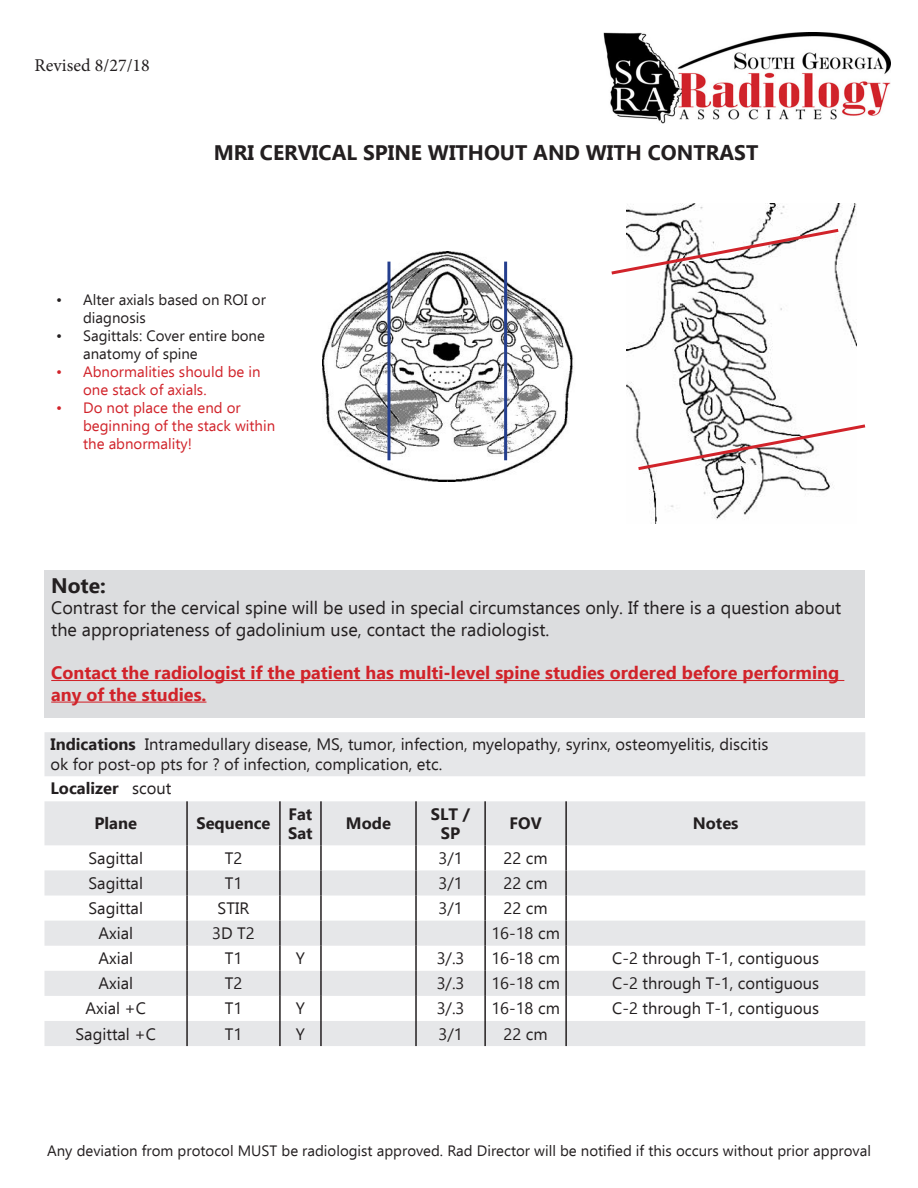
<style>
.page{position:relative;width:918px;height:1188px;background:#fff}
.page>*{position:absolute;margin:0;border:0;box-sizing:border-box;transform-origin:0 0}
.t1{font:700 21px "Ebrima";color:#231f20}
.t2{font:18px/21.6px "Ebrima";color:#231f20}
.t3{font:700 18px/21.6px "Ebrima";color:#d1232a}
.t4{font:18px "Minion Pro";letter-spacing:.005em;color:#231f20}
.t5{font:16.5px "Ebrima";color:#231f20}
.t6{font:700 16.5px/19.8px "Ebrima";color:#231f20}
.t7{font:15px/18px "Ebrima";color:#231f20}
.t8{font:15px/18px "Ebrima";color:#d1232a}
.s1{font-weight:700}
.s2{font-weight:400}
</style>
<div class="page">
<img style="left:603px;top:32px;width:288px;height:91px">
<svg style="left:44px;top:732px;width:821px;height:314px;fill:#e6e7e9"></svg>
<hr style="left:186px;top:801px;width:2px;height:44px;background:#231f20">
<hr style="left:279px;top:801px;width:2px;height:44px;background:#231f20">
<hr style="left:320px;top:801px;width:2px;height:44px;background:#231f20">
<hr style="left:415px;top:801px;width:2px;height:44px;background:#231f20">
<hr style="left:484px;top:801px;width:2px;height:44px;background:#231f20">
<hr style="left:565px;top:801px;width:2px;height:44px;background:#231f20">
<hr style="left:186px;top:845px;width:2px;height:25px;background:#231f20">
<hr style="left:279px;top:845px;width:2px;height:25px;background:#231f20">
<hr style="left:320px;top:845px;width:2px;height:25px;background:#231f20">
<hr style="left:415px;top:845px;width:2px;height:25px;background:#231f20">
<hr style="left:484px;top:845px;width:2px;height:25px;background:#231f20">
<hr style="left:565px;top:845px;width:2px;height:25px;background:#231f20">
<hr style="left:186px;top:870px;width:2px;height:26px;background:#231f20">
<hr style="left:279px;top:870px;width:2px;height:26px;background:#231f20">
<hr style="left:320px;top:870px;width:2px;height:26px;background:#231f20">
<hr style="left:415px;top:870px;width:2px;height:26px;background:#231f20">
<hr style="left:484px;top:870px;width:2px;height:26px;background:#231f20">
<hr style="left:565px;top:870px;width:2px;height:26px;background:#231f20">
<hr style="left:186px;top:896px;width:2px;height:25px;background:#231f20">
<hr style="left:279px;top:896px;width:2px;height:25px;background:#231f20">
<hr style="left:320px;top:896px;width:2px;height:25px;background:#231f20">
<hr style="left:415px;top:896px;width:2px;height:25px;background:#231f20">
<hr style="left:484px;top:896px;width:2px;height:25px;background:#231f20">
<hr style="left:565px;top:896px;width:2px;height:25px;background:#231f20">
<hr style="left:186px;top:921px;width:2px;height:25px;background:#231f20">
<hr style="left:279px;top:921px;width:2px;height:25px;background:#231f20">
<hr style="left:320px;top:921px;width:2px;height:25px;background:#231f20">
<hr style="left:415px;top:921px;width:2px;height:25px;background:#231f20">
<hr style="left:484px;top:921px;width:2px;height:25px;background:#231f20">
<hr style="left:565px;top:921px;width:2px;height:25px;background:#231f20">
<hr style="left:186px;top:946px;width:2px;height:25px;background:#231f20">
<hr style="left:279px;top:946px;width:2px;height:25px;background:#231f20">
<hr style="left:320px;top:946px;width:2px;height:25px;background:#231f20">
<hr style="left:415px;top:946px;width:2px;height:25px;background:#231f20">
<hr style="left:484px;top:946px;width:2px;height:25px;background:#231f20">
<hr style="left:565px;top:946px;width:2px;height:25px;background:#231f20">
<hr style="left:186px;top:971px;width:2px;height:25px;background:#231f20">
<hr style="left:279px;top:971px;width:2px;height:25px;background:#231f20">
<hr style="left:320px;top:971px;width:2px;height:25px;background:#231f20">
<hr style="left:415px;top:971px;width:2px;height:25px;background:#231f20">
<hr style="left:484px;top:971px;width:2px;height:25px;background:#231f20">
<hr style="left:565px;top:971px;width:2px;height:25px;background:#231f20">
<hr style="left:186px;top:996px;width:2px;height:25px;background:#231f20">
<hr style="left:279px;top:996px;width:2px;height:25px;background:#231f20">
<hr style="left:320px;top:996px;width:2px;height:25px;background:#231f20">
<hr style="left:415px;top:996px;width:2px;height:25px;background:#231f20">
<hr style="left:484px;top:996px;width:2px;height:25px;background:#231f20">
<hr style="left:565px;top:996px;width:2px;height:25px;background:#231f20">
<hr style="left:186px;top:1021px;width:2px;height:25px;background:#231f20">
<hr style="left:279px;top:1021px;width:2px;height:25px;background:#231f20">
<hr style="left:320px;top:1021px;width:2px;height:25px;background:#231f20">
<hr style="left:415px;top:1021px;width:2px;height:25px;background:#231f20">
<hr style="left:484px;top:1021px;width:2px;height:25px;background:#231f20">
<hr style="left:565px;top:1021px;width:2px;height:25px;background:#231f20">
<img style="left:626px;top:203px;width:231px;height:321px">
<img style="left:323px;top:252px;width:250px;height:230px">
<hr style="left:387px;top:262px;width:3px;height:198px;background:#253f8e">
<hr style="left:504px;top:262px;width:3px;height:198px;background:#253f8e">
<svg style="left:611px;top:227px;width:231px;height:50px"></svg>
<svg style="left:635px;top:422px;width:231px;height:50px"></svg>
<div style="left:44px;top:570px;width:821px;height:147px;background:#dcdddf"></div>
<hr style="left:51px;top:680px;width:793px;height:1px;background:#d1232a">
<hr style="left:51px;top:702px;width:155px;height:1px;background:#d1232a">
<p class="t4" style="left:35px;top:53px;width:117px">Revised 8/27/18</p>
<p class="t1" style="left:214px;top:137px;width:546px">MRI CERVICAL SPINE WITHOUT AND WITH CONTRAST</p>
<p class="t7" style="left:83px;top:291px;width:184px;text-indent:-27px">• Alter axials based on ROI or diagnosis</p>
<p class="t7" style="left:83px;top:327px;width:183px;text-indent:-27px">• Sagittals: Cover entire bone anatomy of spine</p>
<p class="t8" style="left:83px;top:363px;width:179px;text-indent:-27px">• Abnormalities should be in one stack of axials.</p>
<p class="t8" style="left:83px;top:399px;width:194px;text-indent:-27px">• Do not place the end or beginning of the stack within the abnormality!</p>
<p class="t1" style="left:51px;top:569px;width:56px">Note:</p>
<p class="t2" style="left:51px;top:597px;width:792px">Contrast for the cervical spine will be used in special circumstances only. If there is a question about the appropriateness of gadolinium use, contact the radiologist.</p>
<p class="t3" style="left:51px;top:661px;width:790px">Contact the radiologist if the patient has multi-level spine studies ordered before performing any of the studies.</p>
<p class="t5" style="left:50px;top:733px;width:719px"><span class="s1">Indications</span> Intramedullary disease, MS, tumor, infection, myelopathy, syrinx, osteomyelitis, discitis</p>
<p class="t5" style="left:50px;top:753px;width:393px">ok for post-op pts for ? of infection, complication, etc.</p>
<p class="t6" style="left:50px;top:778px;width:122px">Localizer <span class="s2">scout</span></p>
<p class="t6" style="left:94px;top:813px;width:44px">Plane</p>
<p class="t6" style="left:196px;top:813px;width:76px">Sequence</p>
<p class="t6" style="left:288px;top:803px;width:26px">Fat<br>Sat</p>
<p class="t6" style="left:346px;top:813px;width:47px">Mode</p>
<p class="t6" style="left:431px;top:803px;width:41px;text-align:center">SLT /<br>SP</p>
<p class="t6" style="left:510px;top:813px;width:34px">FOV</p>
<p class="t6" style="left:693px;top:813px;width:47px">Notes</p>
<p class="t5" style="left:89px;top:846px;width:56px">Sagittal</p>
<p class="t5" style="left:225px;top:846px;width:19px">T2</p>
<p class="t5" style="left:438px;top:846px;width:26px">3/1</p>
<p class="t5" style="left:504px;top:846px;width:46px">22 cm</p>
<p class="t5" style="left:89px;top:871px;width:56px">Sagittal</p>
<p class="t5" style="left:225px;top:871px;width:19px">T1</p>
<p class="t5" style="left:438px;top:871px;width:26px">3/1</p>
<p class="t5" style="left:504px;top:871px;width:46px">22 cm</p>
<p class="t5" style="left:89px;top:897px;width:56px">Sagittal</p>
<p class="t5" style="left:218px;top:897px;width:33px">STIR</p>
<p class="t5" style="left:438px;top:897px;width:26px">3/1</p>
<p class="t5" style="left:504px;top:897px;width:46px">22 cm</p>
<p class="t5" style="left:98px;top:922px;width:36px">Axial</p>
<p class="t5" style="left:212px;top:922px;width:44px">3D T2</p>
<p class="t5" style="left:491px;top:922px;width:70px">16-18 cm</p>
<p class="t5" style="left:98px;top:947px;width:36px">Axial</p>
<p class="t5" style="left:225px;top:947px;width:19px">T1</p>
<p class="t5" style="left:296px;top:947px;width:11px">Y</p>
<p class="t5" style="left:437px;top:947px;width:29px">3/.3</p>
<p class="t5" style="left:491px;top:947px;width:70px">16-18 cm</p>
<p class="t5" style="left:612px;top:947px;width:209px">C-2 through T-1, contiguous</p>
<p class="t5" style="left:98px;top:972px;width:36px">Axial</p>
<p class="t5" style="left:225px;top:972px;width:19px">T2</p>
<p class="t5" style="left:437px;top:972px;width:29px">3/.3</p>
<p class="t5" style="left:491px;top:972px;width:70px">16-18 cm</p>
<p class="t5" style="left:612px;top:972px;width:209px">C-2 through T-1, contiguous</p>
<p class="t5" style="left:85px;top:997px;width:62px">Axial +C</p>
<p class="t5" style="left:225px;top:997px;width:19px">T1</p>
<p class="t5" style="left:296px;top:997px;width:11px">Y</p>
<p class="t5" style="left:437px;top:997px;width:29px">3/.3</p>
<p class="t5" style="left:491px;top:997px;width:70px">16-18 cm</p>
<p class="t5" style="left:612px;top:997px;width:209px">C-2 through T-1, contiguous</p>
<p class="t5" style="left:76px;top:1022px;width:82px">Sagittal +C</p>
<p class="t5" style="left:225px;top:1022px;width:19px">T1</p>
<p class="t5" style="left:296px;top:1022px;width:11px">Y</p>
<p class="t5" style="left:438px;top:1022px;width:26px">3/1</p>
<p class="t5" style="left:504px;top:1022px;width:46px">22 cm</p>
<p class="t7" style="left:47px;top:1141px;width:825px">Any deviation from protocol MUST be radiologist approved. Rad Director will be notified if this occurs without prior approval</p>
</div>
